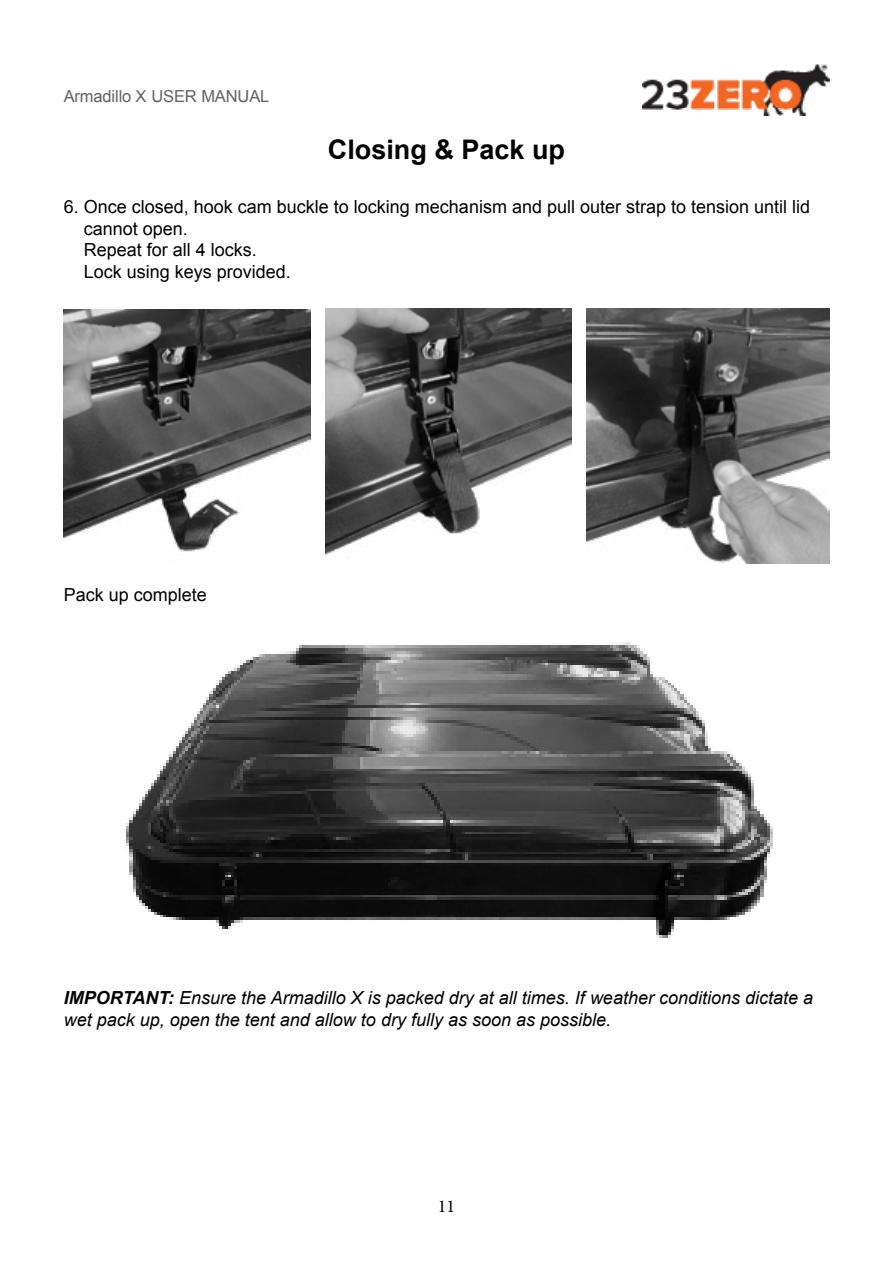
<style>
.page{position:relative;width:893px;height:1263px;background:#fff}
.page>*{position:absolute;margin:0;border:0;box-sizing:border-box;transform-origin:0 0}
.t1{font:700 27px "Arial";color:#000}
.t2{font:18px/21.6px "Arial";color:#000}
.t3{font:italic 18px/21.6px "Arial";color:#000}
.t4{font:18px "Minion Pro";color:#000}
.t5{font:16.5px "Arial";letter-spacing:-.01em;color:#616264}
.s1{font-weight:700}
</style>
<div class="page">
<img style="left:642px;top:64px;width:187px;height:52px">
<img style="left:325px;top:309px;width:247px;height:249px">
<img style="left:64px;top:309px;width:246px;height:243px">
<img style="left:587px;top:309px;width:242px;height:255px">
<img style="left:126px;top:642px;width:647px;height:296px">
<p class="t5" style="left:64px;top:85px;width:207px">Armadillo X USER MANUAL</p>
<h1 class="t1" style="left:328px;top:131px;width:239px">Closing &amp; Pack up</h1>
<p class="t2" style="left:84px;top:196px;width:728px;text-indent:-20px">6. Once closed, hook cam buckle to locking mechanism and pull outer strap to tension until lid cannot open.<br>Repeat for all 4 locks.<br>Lock using keys provided.</p>
<p class="t2" style="left:64px;top:584px;width:145px">Pack up complete</p>
<p class="t3" style="left:64px;top:987px;width:751px"><span class="s1">IMPORTANT:</span> Ensure the Armadillo X is packed dry at all times. If weather conditions dictate a wet pack up, open the tent and allow to dry fully as soon as possible.</p>
<p class="t4" style="left:438px;top:1194px;width:19px">11</p>
</div>
